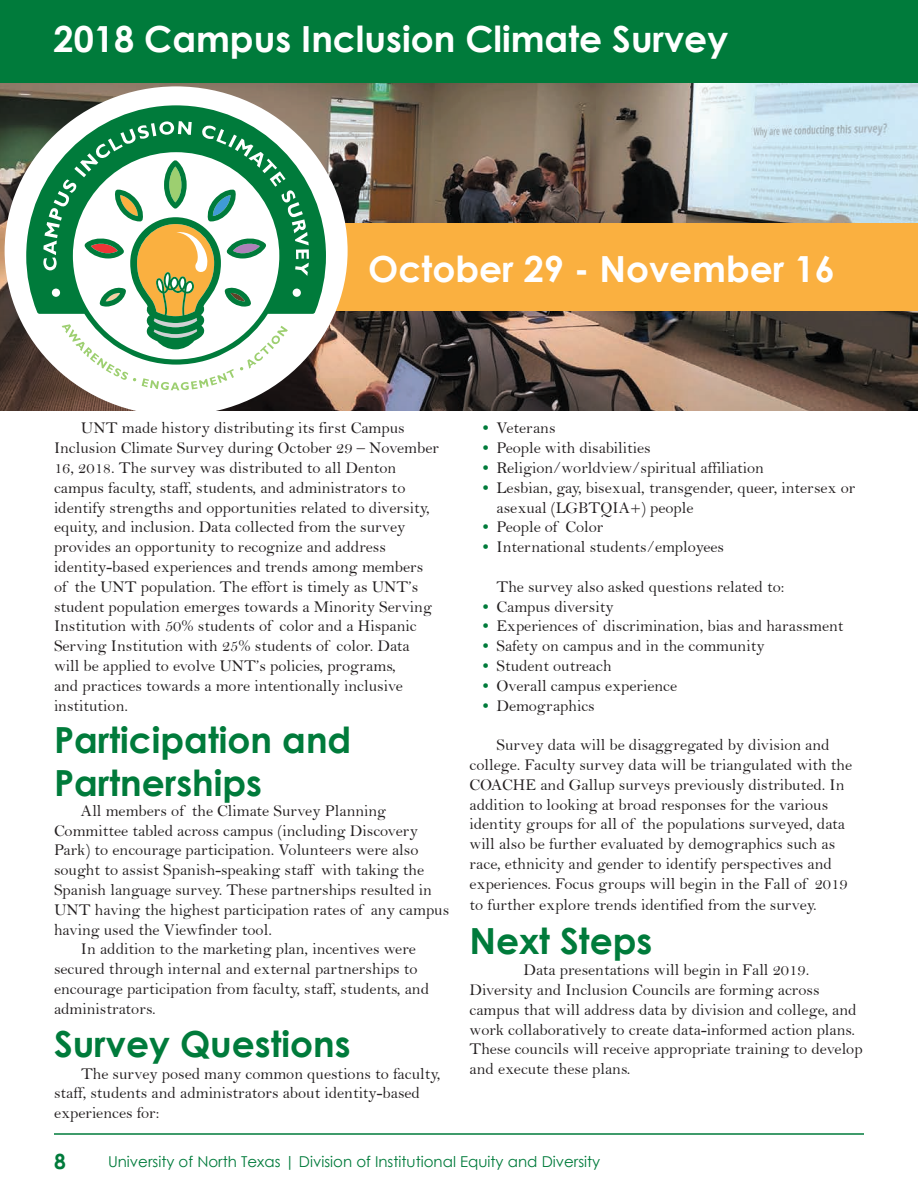
<style>
.page{position:relative;width:918px;height:1188px;background:#fff}
.page>*{position:absolute;margin:0;border:0;box-sizing:border-box;transform-origin:0 0}
.t1{font:700 36px/42.8px "Century Gothic";color:#007b3b}
.t2{font:700 36px "Century Gothic";color:#fff}
.t3{font:700 21px "Century Gothic";color:#007b3b}
.t4{font:16.5px/19.8px "Bell";color:#231f20}
.t5{font:15px "Century Gothic";color:#007b3b}
.s1{font-family:"Bell MT Bold";color:#007b3b}
</style>
<div class="page">
<img style="left:0;top:82px;width:918px;height:328px">
<div style="left:0;top:0;width:918px;height:82px;background:#007b3b"></div>
<div style="left:319px;top:224px;width:599px;height:87px;background:#fab040"></div>
<div style="left:5px;top:86px;width:343px;height:329px;background:#fff;border-radius:50%"></div>
<svg style="left:26px;top:105px;width:300px;height:260px"></svg>
<svg style="left:43px;top:121px;width:266px;height:269px"></svg>
<hr style="left:54px;top:1133px;width:810px;height:2px;background:#007b3b">
<h1 class="t2" style="left:54px;top:12px;width:676px">2018 Campus Inclusion Climate Survey</h1>
<h1 class="t2" style="left:368px;top:242px;width:468px">October 29 - November 16</h1>
<p class="t4" style="left:54px;top:418px;width:386px;text-indent:27px">UNT made history distributing its first Campus Inclusion Climate Survey during October 29 – November 16, 2018. The survey was distributed to all Denton campus faculty, staff, students, and administrators to identify strengths and opportunities related to diversity, equity, and inclusion. Data collected from the survey provides an opportunity to recognize and address identity-based experiences and trends among members of the UNT population. The effort is timely as UNT’s student population emerges towards a Minority Serving Institution with 50% students of color and a Hispanic Serving Institution with 25% students of color. Data will be applied to evolve UNT’s policies, programs,<br>and practices towards a more intentionally inclusive institution.</p>
<h1 class="t1" style="left:54px;top:717px;width:299px">Participation and<br>Partnerships</h1>
<p class="t4" style="left:81px;top:801px;width:307px">All members of the Climate Survey Planning</p>
<p class="t4" style="left:54px;top:820px;width:366px">Committee tabled across campus (including Discovery</p>
<p class="t4" style="left:54px;top:840px;width:366px">Park) to encourage participation. Volunteers were also</p>
<p class="t4" style="left:54px;top:860px;width:372px">sought to assist Spanish-speaking staff with taking the</p>
<p class="t4" style="left:54px;top:880px;width:379px">Spanish language survey. These partnerships resulted in</p>
<p class="t4" style="left:54px;top:900px;width:397px">UNT having the highest participation rates of any campus</p>
<p class="t4" style="left:54px;top:919px;width:219px">having used the Viewfinder tool.</p>
<p class="t4" style="left:81px;top:939px;width:336px">In addition to the marketing plan, incentives were</p>
<p class="t4" style="left:54px;top:959px;width:365px">secured through internal and external partnerships to</p>
<p class="t4" style="left:54px;top:979px;width:377px">encourage participation from faculty, staff, students, and</p>
<p class="t4" style="left:54px;top:999px;width:103px">administrators.</p>
<h1 class="t1" style="left:54px;top:1021px;width:298px">Survey Questions</h1>
<p class="t4" style="left:54px;top:1063px;width:388px;text-indent:27px">The survey posed many common questions to faculty, staff, students and administrators about identity-based experiences for:</p>
<p class="t4" style="left:483px;top:418px;width:74px"><span class="s1">•</span> Veterans</p>
<p class="t4" style="left:483px;top:438px;width:169px"><span class="s1">•</span> People with disabilities</p>
<p class="t4" style="left:483px;top:458px;width:282px"><span class="s1">•</span> Religion/worldview/spiritual affiliation</p>
<p class="t4" style="left:496px;top:477px;width:361px;text-indent:-13px"><span class="s1">•</span> Lesbian, gay, bisexual, transgender, queer, intersex or asexual (LGBTQIA+) people</p>
<p class="t4" style="left:483px;top:517px;width:122px"><span class="s1">•</span> People of Color</p>
<p class="t4" style="left:483px;top:537px;width:243px"><span class="s1">•</span> International students/employees</p>
<p class="t4" style="left:496px;top:576px;width:289px">The survey also asked questions related to:</p>
<p class="t4" style="left:483px;top:596px;width:132px"><span class="s1">•</span> Campus diversity</p>
<p class="t4" style="left:483px;top:616px;width:362px"><span class="s1">•</span> Experiences of discrimination, bias and harassment</p>
<p class="t4" style="left:483px;top:636px;width:283px"><span class="s1">•</span> Safety on campus and in the community</p>
<p class="t4" style="left:483px;top:656px;width:130px"><span class="s1">•</span> Student outreach</p>
<p class="t4" style="left:483px;top:675px;width:196px"><span class="s1">•</span> Overall campus experience</p>
<p class="t4" style="left:483px;top:695px;width:113px"><span class="s1">•</span> Demographics</p>
<p class="t4" style="left:469px;top:735px;width:384px;text-indent:27px">Survey data will be disaggregated by division and college. Faculty survey data will be triangulated with the COACHE and Gallup surveys previously distributed. In addition to looking at broad responses for the various identity groups for all of the populations surveyed, data will also be further evaluated by demographics such as race, ethnicity and gender to identify perspectives and experiences. Focus groups will begin in the Fall of 2019</p>
<p class="t4" style="left:469px;top:895px;width:349px">to further explore trends identified from the survey.</p>
<h1 class="t1" style="left:469px;top:917px;width:184px">Next Steps</h1>
<p class="t4" style="left:469px;top:960px;width:395px;text-indent:54px">Data presentations will begin in Fall 2019.<br>Diversity and Inclusion Councils are forming across campus that will address data by division and college, and work collaboratively to create data-informed action plans.<br>These councils will receive appropriate training to develop and execute these plans.</p>
<p class="t3" style="left:54px;top:1145px;width:13px">8</p>
<p class="t5" style="left:108px;top:1151px;width:494px">University of North Texas | Division of Institutional Equity and Diversity</p>
</div>
